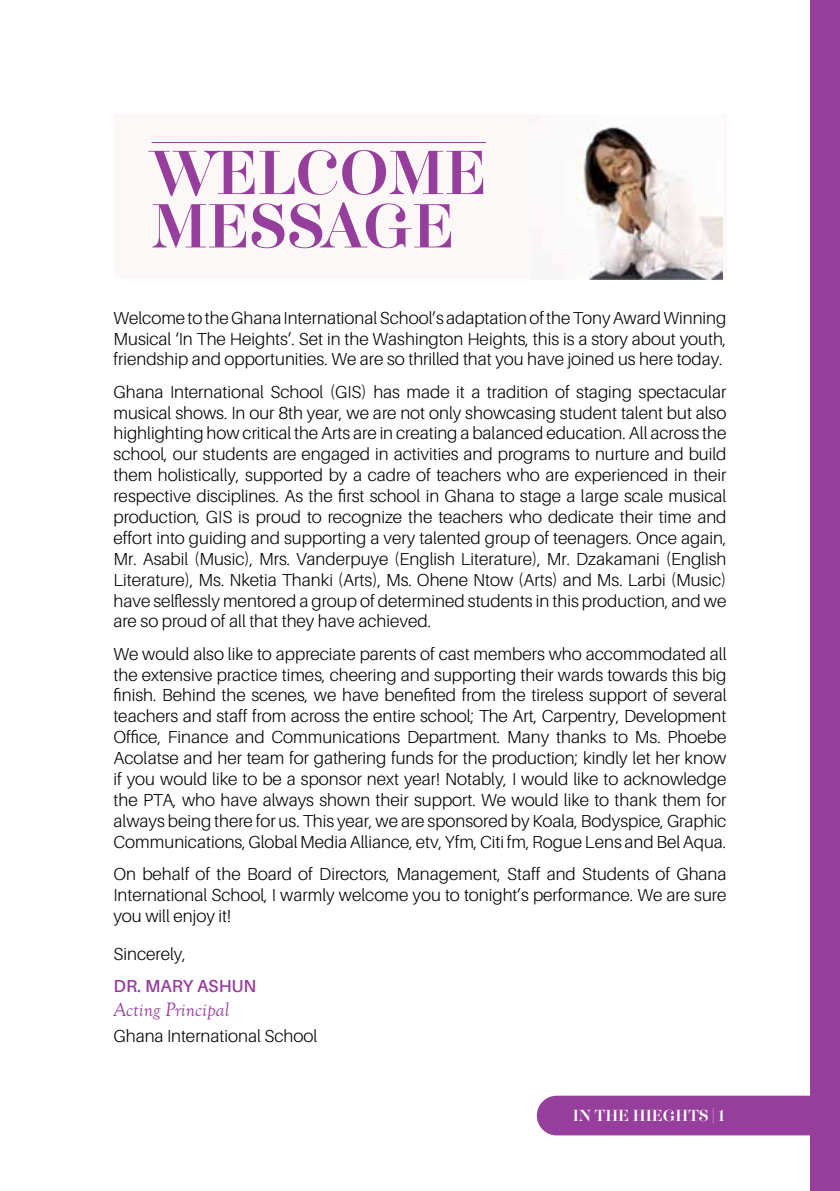
<style>
.page{position:relative;width:840px;height:1191px;background:#fff}
.page>*{position:absolute;margin:0;border:0;box-sizing:border-box;transform-origin:0 0}
.t1{font:54px/53.4px "Aker Brygge Display";color:#963e9b}
.t2{font:italic 20px "Goudy Old Style T";color:#963e9b}
.t3{font:300 17.4px/20.8px "Aileron";color:#000;text-align:justify}
.t4{font:600 17.4px "Aileron";color:#963e9b}
.t5{font:14px "Aker Brygge Display";color:#fff}
</style>
<div class="page">
<div style="left:113px;top:115px;width:613px;height:164px;background:#fcf8f7"></div>
<img style="left:577px;top:127px;width:144px;height:152px">
<hr style="left:151px;top:142px;width:335px;height:1px;background:#963e9b">
<div style="left:809px;top:0;width:30px;height:1191px;background:#963e9b"></div>
<div style="left:536px;top:1095px;width:274px;height:40px;background:#963e9b"></div>
<h1 class="t1" style="left:151px;top:148px;width:336px">WELCOME<br>MESSAGE</h1>
<p class="t3" style="left:113px;top:307px;width:614px">Welcome to the Ghana International School’s adaptation of the Tony Award Winning Musical ‘In The Heights’. Set in the Washington Heights, this is a story about youth, friendship and opportunities. We are so thrilled that you have joined us here today.</p>
<p class="t3" style="left:113px;top:381px;width:614px">Ghana International School (GIS) has made it a tradition of staging spectacular musical shows. In our 8th year, we are not only showcasing student talent but also highlighting how critical the Arts are in creating a balanced education. All across the school, our students are engaged in activities and programs to nurture and build them holistically, supported by a cadre of teachers who are experienced in their respective disciplines. As the first school in Ghana to stage a large scale musical production, GIS is proud to recognize the teachers who dedicate their time and effort into guiding and supporting a very talented group of teenagers. Once again, Mr. Asabil (Music), Mrs. Vanderpuye (English Literature), Mr. Dzakamani (English Literature), Ms. Nketia Thanki (Arts), Ms. Ohene Ntow (Arts) and Ms. Larbi (Music) have selflessly mentored a group of determined students in this production, and we are so proud of all that they have achieved.</p>
<p class="t3" style="left:113px;top:643px;width:614px">We would also like to appreciate parents of cast members who accommodated all the extensive practice times, cheering and supporting their wards towards this big finish. Behind the scenes, we have benefited from the tireless support of several teachers and staff from across the entire school; The Art, Carpentry, Development Office, Finance and Communications Department. Many thanks to Ms. Phoebe Acolatse and her team for gathering funds for the production; kindly let her know if you would like to be a sponsor next year! Notably, I would like to acknowledge the PTA, who have always shown their support. We would like to thank them for always being there for us. This year, we are sponsored by Koala, Bodyspice, Graphic Communications, Global Media Alliance, etv, Yfm, Citi fm, Rogue Lens and Bel Aqua.</p>
<p class="t3" style="left:113px;top:863px;width:614px">On behalf of the Board of Directors, Management, Staff and Students of Ghana International School, I warmly welcome you to tonight’s performance. We are sure you will enjoy it!</p>
<p class="t3" style="left:113px;top:943px;width:74px">Sincerely,</p>
<p class="t4" style="left:113px;top:976px;width:144px">DR. MARY ASHUN</p>
<p class="t2" style="left:113px;top:998px;width:117px">Acting Principal</p>
<p class="t3" style="left:113px;top:1026px;width:205px">Ghana International School</p>
<p class="t5" style="left:572px;top:1106px;width:154px">IN THE HIEGHTS | 1</p>
</div>
